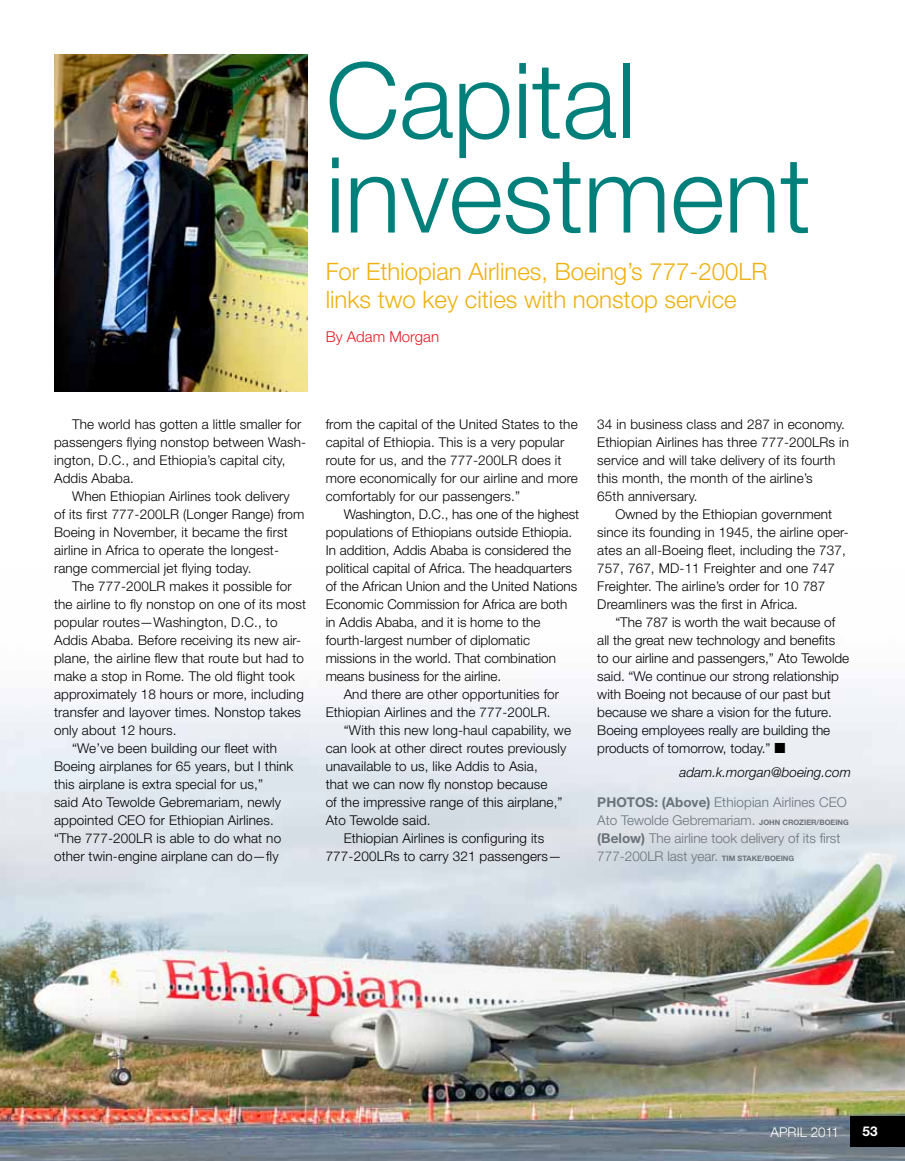
<style>
.page{position:relative;width:905px;height:1161px;background:#fff}
.page>*{position:absolute;margin:0;border:0;box-sizing:border-box;transform-origin:0 0}
.t1{font:300 105px/94.5px "Helvetica Neue";letter-spacing:-.005em;color:#007f7b}
.t2{font:300 24px/28.5px "Helvetica Neue";color:#eeb111}
.t3{font:300 15px "Helvetica Neue";color:#e31b23}
.t4{font:300 13.5px/18px "Helvetica Neue";letter-spacing:.01em;color:#000}
.t5{font:300 13.5px/18px "Helvetica Neue";color:#6a737b}
.t6{font:italic 300 13.5px "Helvetica Neue";color:#000}
.t7{font:300 13.5px "Helvetica Neue";letter-spacing:-.005em;color:#fff}
.t8{font:700 13.5px "Helvetica Neue";color:#fff}
.t9{font:700 7.5px "Helvetica Neue";color:#6a737b}
.s1{font-weight:700}
.s2{font-weight:700;font-size:7.5px}
</style>
<div class="page">
<img style="left:0;top:688px;width:904px;height:473px">
<img style="left:54px;top:54px;width:254px;height:338px">
<div style="left:850px;top:1116px;width:54px;height:31px;background:#000"></div>
<h1 class="t1" style="left:326px;top:51px;width:487px">Capital investment</h1>
<h2 class="t2" style="left:326px;top:257px;width:443px">For Ethiopian Airlines, Boeing’s 777-200LR links two key cities with nonstop service</h2>
<p class="t3" style="left:326px;top:328px;width:115px">By Adam Morgan</p>
<p class="t4" style="left:54px;top:415px;width:254px;text-indent:18px">The world has gotten a little smaller for passengers flying nonstop between Wash&shy;ington, D.C., and Ethiopia’s capital city, Addis Ababa.</p>
<p class="t4" style="left:54px;top:487px;width:252px;text-indent:18px">When Ethiopian Airlines took delivery<br>of its first 777-200LR (Longer Range) from Boeing in November, it became the first airline in Africa to operate the longest&shy;range commercial jet flying today.</p>
<p class="t4" style="left:72px;top:577px;width:221px">The 777-200LR makes it possible for</p>
<p class="t4" style="left:54px;top:595px;width:254px">the airline to fly nonstop on one of its most</p>
<p class="t4" style="left:54px;top:613px;width:225px">popular routes—Washington, D.C., to</p>
<p class="t4" style="left:54px;top:631px;width:249px">Addis Ababa. Before receiving its new air-</p>
<p class="t4" style="left:54px;top:649px;width:251px">plane, the airline flew that route but had to</p>
<p class="t4" style="left:54px;top:667px;width:242px">make a stop in Rome. The old flight took</p>
<p class="t4" style="left:54px;top:685px;width:251px">approximately 18 hours or more, including</p>
<p class="t4" style="left:54px;top:703px;width:248px">transfer and layover times. Nonstop takes</p>
<p class="t4" style="left:54px;top:721px;width:124px">only about 12 hours.</p>
<p class="t4" style="left:72px;top:739px;width:206px">“We’ve been building our fleet with</p>
<p class="t4" style="left:54px;top:757px;width:241px">Boeing airplanes for 65 years, but I think</p>
<p class="t4" style="left:54px;top:775px;width:210px">this airplane is extra special for us,”</p>
<p class="t4" style="left:54px;top:793px;width:228px">said Ato Tewolde Gebremariam, newly</p>
<p class="t4" style="left:54px;top:811px;width:221px">appointed CEO for Ethiopian Airlines.</p>
<p class="t4" style="left:54px;top:829px;width:229px">“The 777-200LR is able to do what no</p>
<p class="t4" style="left:54px;top:847px;width:226px">other twin-engine airplane can do—fly</p>
<p class="t4" style="left:326px;top:415px;width:254px">from the capital of the United States to the capital of Ethiopia. This is a very popular route for us, and the 777-200LR does it more economically for our airline and more comfortably for our passengers.”</p>
<p class="t4" style="left:325px;top:505px;width:255px;text-indent:18px">Washington, D.C., has one of the highest populations of Ethiopians outside Ethiopia.<br>In addition, Addis Ababa is considered the political capital of Africa. The headquarters of the African Union and the United Nations Economic Commission for Africa are both in Addis Ababa, and it is home to the fourth-largest number of diplomatic missions in the world. That combination means business for the airline.</p>
<p class="t4" style="left:343px;top:685px;width:217px">And there are other opportunities for</p>
<p class="t4" style="left:325px;top:703px;width:226px">Ethiopian Airlines and the 777-200LR.</p>
<p class="t4" style="left:343px;top:721px;width:229px">“With this new long-haul capability, we</p>
<p class="t4" style="left:325px;top:739px;width:242px">can look at other direct routes previously</p>
<p class="t4" style="left:325px;top:757px;width:214px">unavailable to us, like Addis to Asia,</p>
<p class="t4" style="left:325px;top:775px;width:223px">that we can now fly nonstop because</p>
<p class="t4" style="left:325px;top:793px;width:238px">of the impressive range of this airplane,”</p>
<p class="t4" style="left:325px;top:811px;width:106px">Ato Tewolde said.</p>
<p class="t4" style="left:343px;top:829px;width:202px">Ethiopian Airlines is configuring its</p>
<p class="t4" style="left:325px;top:847px;width:237px">777-200LRs to carry 321 passengers—</p>
<p class="t4" style="left:597px;top:415px;width:253px">34 in business class and 287 in economy.<br>Ethiopian Airlines has three 777-200LRs in service and will take delivery of its fourth this month, the month of the airline’s<br>65th anniversary.</p>
<p class="t4" style="left:597px;top:505px;width:253px;text-indent:18px">Owned by the Ethiopian government since its founding in 1945, the airline oper&shy;ates an all-Boeing fleet, including the 737, 757, 767, MD-11 Freighter and one 747<br>Freighter. The airline’s order for 10 787<br>Dreamliners was the first in Africa.</p>
<p class="t4" style="left:597px;top:613px;width:253px;text-indent:18px">“The 787 is worth the wait because of all the great new technology and benefits to our airline and passengers,” Ato Tewolde said. “We continue our strong relationship with Boeing not because of our past but because we share a vision for the future.<br>Boeing employees really are building the products of tomorrow, today.” ■</p>
<p class="t6" style="left:679px;top:765px;width:173px">adam.k.morgan@boeing.com</p>
<p class="t5" style="left:597px;top:793px;width:251px"><span class="s1">PHOTOS: (ABOVE)</span> Ethiopian Airlines CEO Ato Tewolde Gebremariam. <span class="s2">JOHN CROZIER/BOEING </span><span class="s1">(BELOW)</span> The airline took delivery of its first 777-200LR last year. <span class="s2">TIM STA</span></p>
<p class="t9" style="left:751px;top:854px;width:19px">KE/BOEING</p>
<p class="t7" style="left:770px;top:1124px;width:70px">APRIL 2011</p>
<p class="t8" style="left:862px;top:1123px;width:17px">53</p>
</div>
